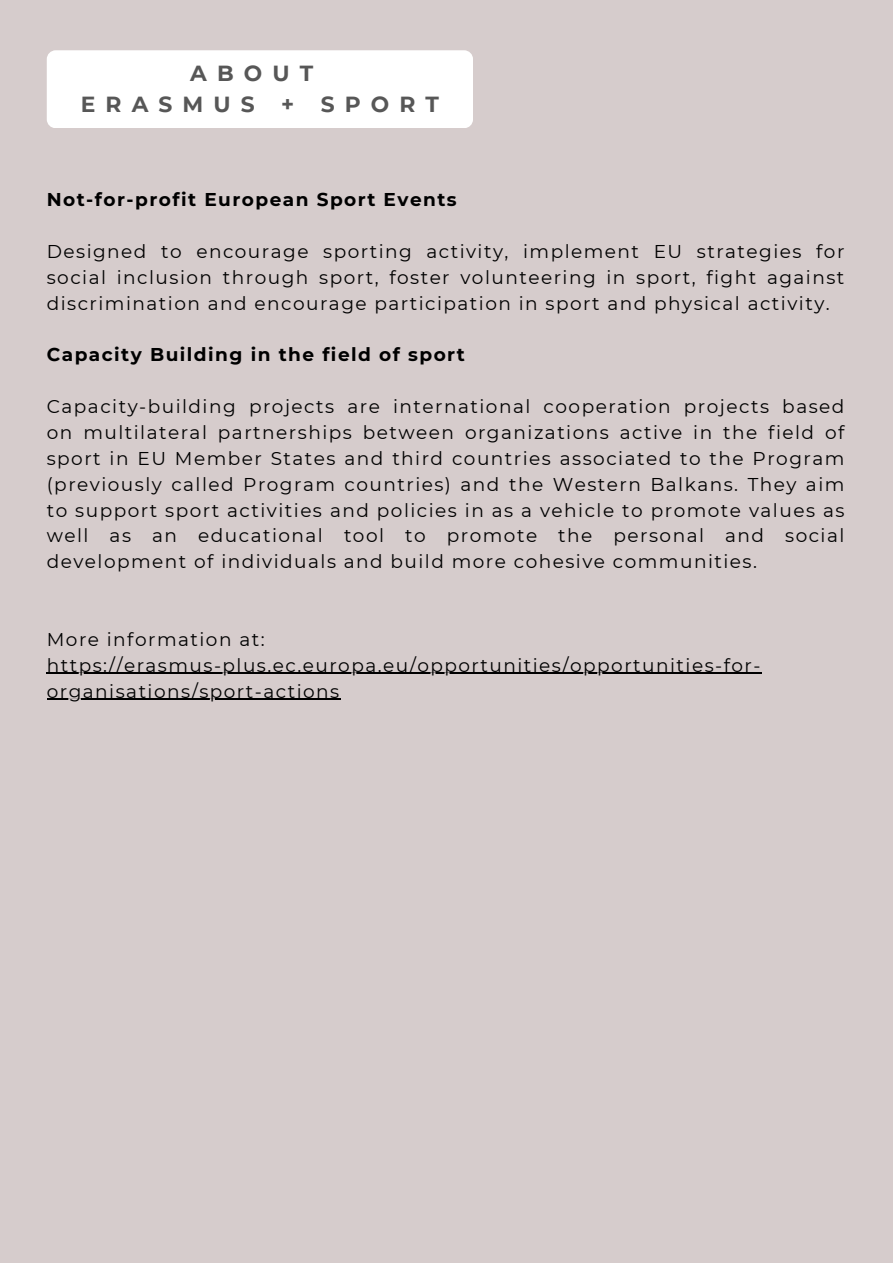
<style>
.page{position:relative;width:893px;height:1264px;background:#fff}
.page>*{position:absolute;margin:0;border:0;box-sizing:border-box;transform-origin:0 0}
.t1{font:700 21.75px "Montserrat";letter-spacing:.465em;color:#575757}
.t2{font:18.45px/25.8px "Montserrat";letter-spacing:.08em;color:#000;text-align:justify}
.t3{font:700 18.45px "Montserrat";letter-spacing:.08em;color:#000}
</style>
<div class="page">
<div style="left:0;top:0;width:892px;height:1262px;background:#d6cccc"></div>
<hr style="left:47px;top:673px;width:715px;height:1px;background:#000">
<hr style="left:47px;top:698px;width:294px;height:2px;background:#000">
<div style="left:47px;top:50px;width:426px;height:78px;background:#fff;border-radius:9px"></div>
<p class="t1" style="left:190px;top:60px;width:124px">ABOUT</p>
<p class="t1" style="left:81px;top:91px;width:359px">ERASMUS + SPORT</p>
<p class="t3" style="left:47px;top:188px;width:411px">Not-for-profit European Sport Events</p>
<p class="t2" style="left:47px;top:238px;width:799px">Designed to encourage sporting activity, implement EU strategies for social inclusion through sport, foster volunteering in sport, fight against discrimination and encourage participation in sport and physical activity.</p>
<p class="t3" style="left:47px;top:343px;width:419px">Capacity Building in the field of sport</p>
<p class="t2" style="left:47px;top:393px;width:799px">Capacity-building projects are international cooperation projects based on multilateral partnerships between organizations active in the field of sport in EU Member States and third countries associated to the Program (previously called Program countries) and the Western Balkans. They aim to support sport activities and policies in as a vehicle to promote values as well as an educational tool to promote the personal and social development of individuals and build more cohesive communities.</p>
<p class="t2" style="left:47px;top:626px;width:219px">More information at:</p>
<p class="t2" style="left:47px;top:652px;width:715px">https://erasmus-plus.ec.europa.eu/opportunities/opportunities-for&shy;organisations/sport-actions</p>
</div>
